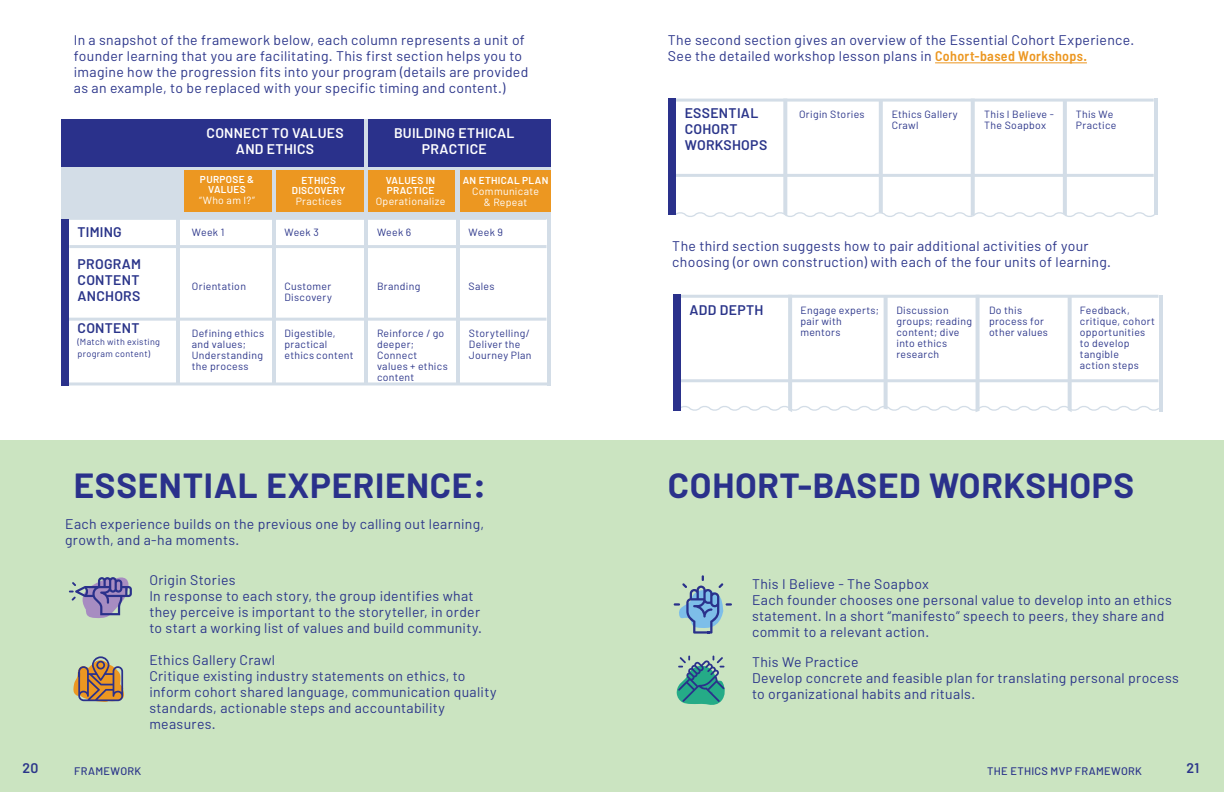
<style>
.page{position:relative;width:1224px;height:792px;background:#fff}
.page>*{position:absolute;margin:0;border:0;box-sizing:border-box;transform-origin:0 0}
.Heading_2{font:700 35px "Barlow";letter-spacing:.02em;color:#2a318b}
.Body_Copy{font:14px/16px "Barlow";letter-spacing:.02em;color:#2b358a}
.Heading_4{font:600 14px/16px "Barlow";letter-spacing:.02em;color:#2b358a}
.Heading_white{font:600 14px/16px "Barlow";letter-spacing:.015em;color:#fff;text-align:center}
.t1{font:500 11px "Barlow";letter-spacing:.03em;color:#2b358a}
.Table_Body{font:10.5px/11px "Barlow";letter-spacing:.03em;color:#2b358a}
.Table_Body-2{font:10.5px/11px "Barlow";letter-spacing:.03em;color:#fff;text-align:center}
.Table_Header_2{font:600 10.1px/10px "Barlow";letter-spacing:.03em;color:#fff;text-align:center}
.Body_Copy-2{font:9px/12px "Barlow";letter-spacing:.035em;color:#2b358a}
.s1{font-weight:600;font-stretch:semi-condensed;color:#ec9721}
</style>
<div class="page">
<div style="left:0;top:440px;width:1224px;height:352px;background:#cbe4c1"></div>
<hr style="left:68px;top:318px;width:479px;height:3px;background:#d3dde7">
<hr style="left:61px;top:382px;width:488px;height:3px;background:#d3dde7">
<hr style="left:68px;top:217px;width:479px;height:3px;background:#d3dde7">
<div style="left:61px;top:217px;width:8px;height:168px;background:#2a318b"></div>
<div style="left:61px;top:167px;width:490px;height:51px;background:#d3dde7"></div>
<hr style="left:547px;top:171px;width:4px;height:214px;background:#d3dde7">
<hr style="left:69px;top:245px;width:478px;height:3px;background:#d3dde7">
<div style="left:184px;top:170px;width:87px;height:41px;background:#ec9721"></div>
<div style="left:275px;top:170px;width:89px;height:41px;background:#ec9721"></div>
<div style="left:368px;top:170px;width:87px;height:41px;background:#ec9721"></div>
<div style="left:460px;top:170px;width:91px;height:41px;background:#ec9721"></div>
<hr style="left:176px;top:217px;width:4px;height:168px;background:#d3dde7">
<hr style="left:272px;top:170px;width:4px;height:214px;background:#d3dde7">
<hr style="left:456px;top:167px;width:4px;height:217px;background:#d3dde7">
<div style="left:61px;top:119px;width:490px;height:48px;background:#2a318b"></div>
<hr style="left:364px;top:119px;width:4px;height:265px;background:#d3dde7">
<svg style="left:676px;top:99px;width:479px;height:118px"></svg>
<svg style="left:681px;top:295px;width:478px;height:117px"></svg>
<hr style="left:1154px;top:99px;width:4px;height:116px;background:#d3dde7">
<hr style="left:1159px;top:295px;width:4px;height:117px;background:#d3dde7">
<div style="left:668px;top:99px;width:8px;height:116px;background:#2a318b"></div>
<div style="left:673px;top:295px;width:8px;height:116px;background:#2a318b"></div>
<svg style="left:69px;top:577px;width:63px;height:41px"></svg>
<svg style="left:73px;top:656px;width:51px;height:46px"></svg>
<hr style="left:935px;top:62px;width:152px;height:1px;background:#ec9721">
<svg style="left:674px;top:575px;width:58px;height:59px"></svg>
<svg style="left:676px;top:656px;width:49px;height:49px"></svg>
<p class="Body_Copy" style="left:74px;top:32px;width:456px">In a snapshot of the framework below, each column represents a unit of founder learning that you are facilitating. This first section helps you to imagine how the progression fits into your program (details are provided as an example, to be replaced with your specific timing and content.)</p>
<p class="Heading_white" style="left:207px;top:125px;width:139px">CONNECT TO VALUES<br>AND ETHICS</p>
<p class="Heading_white" style="left:394px;top:124px;width:122px">BUILDING ETHICAL<br>PRACTICE</p>
<p class="Heading_4" style="left:78px;top:223px;width:46px">TIMING</p>
<p class="Heading_4" style="left:78px;top:255px;width:65px">PROGRAM</p>
<p class="Heading_4" style="left:78px;top:271px;width:63px">CONTENT</p>
<p class="Heading_4" style="left:78px;top:287px;width:64px">ANCHORS</p>
<p class="Heading_4" style="left:78px;top:319px;width:63px">CONTENT</p>
<p class="Body_Copy-2" style="left:78px;top:335px;width:84px">(Match with existing program content)</p>
<p class="Table_Header_2" style="left:200px;top:174px;width:56px">PURPOSE &amp;<br>VALUES</p>
<p class="Table_Body-2" style="left:199px;top:194px;width:58px">“Who am I?”</p>
<p class="Table_Body" style="left:192px;top:227px;width:34px">Week 1</p>
<p class="Table_Header_2" style="left:292px;top:175px;width:55px">ETHICS<br>DISCOVERY</p>
<p class="Table_Body-2" style="left:296px;top:195px;width:48px">Practices</p>
<p class="Table_Header_2" style="left:386px;top:175px;width:51px;text-align:left">VALUES IN<br>PRACTICE</p>
<p class="Table_Body-2" style="left:376px;top:195px;width:71px">Operationalize</p>
<p class="Table_Header_2" style="left:463px;top:175px;width:87px">AN ETHICAL PLAN</p>
<p class="Table_Body-2" style="left:472px;top:185px;width:68px">Communicate &amp; Repeat</p>
<p class="Table_Body" style="left:284px;top:227px;width:36px">Week 3</p>
<p class="Table_Body" style="left:377px;top:227px;width:36px">Week 6</p>
<p class="Table_Body" style="left:469px;top:227px;width:36px">Week 9</p>
<p class="Table_Body" style="left:192px;top:280px;width:56px">Orientation</p>
<p class="Table_Body" style="left:285px;top:280px;width:49px">Customer<br>Discovery</p>
<p class="Table_Body" style="left:377px;top:280px;width:45px">Branding</p>
<p class="Table_Body" style="left:468px;top:280px;width:28px">Sales</p>
<p class="Table_Body" style="left:192px;top:327px;width:74px">Defining ethics and values;<br>Understanding the process</p>
<p class="Table_Body" style="left:284px;top:327px;width:71px">Digestible, practical ethics content</p>
<p class="Table_Body" style="left:377px;top:327px;width:72px">Reinforce / go deeper;<br>Connect values + ethics content</p>
<p class="Table_Body" style="left:469px;top:327px;width:64px">Storytelling/<br>Deliver the<br>Journey Plan</p>
<p class="Heading_2" style="left:74px;top:464px;width:413px">ESSENTIAL EXPERIENCE:</p>
<p class="Body_Copy" style="left:65px;top:516px;width:421px">Each experience builds on the previous one by calling out learning, growth, and a-ha moments.</p>
<p class="Body_Copy" style="left:149px;top:572px;width:88px">Origin Stories</p>
<p class="Body_Copy" style="left:149px;top:588px;width:334px">In response to each story, the group identifies what they perceive is important to the storyteller, in order to start a working list of values and build community.</p>
<p class="Body_Copy" style="left:149px;top:652px;width:127px">Ethics Gallery Crawl</p>
<p class="Body_Copy" style="left:149px;top:668px;width:349px">Critique existing industry statements on ethics, to inform cohort shared language, communication quality standards, actionable steps and accountability measures.</p>
<p class="Body_Copy" style="left:668px;top:32px;width:468px">The second section gives an overview of the Essential Cohort Experience.<br>See the detailed workshop lesson plans in <span class="s1">Cohort-based Workshops.</span></p>
<p class="Heading_4" style="left:685px;top:105px;width:84px">ESSENTIAL<br>COHORT<br>WORKSHOPS</p>
<p class="Table_Body" style="left:799px;top:108px;width:67px">Origin Stories</p>
<p class="Table_Body" style="left:892px;top:108px;width:68px">Ethics Gallery<br>Crawl</p>
<p class="Table_Body" style="left:984px;top:108px;width:71px">This I Believe -<br>The Soapbox</p>
<p class="Table_Body" style="left:1076px;top:108px;width:42px">This We<br>Practice</p>
<p class="Body_Copy" style="left:672px;top:238px;width:440px">The third section suggests how to pair additional activities of your choosing (or own construction) with each of the four units of learning.</p>
<p class="Heading_4" style="left:690px;top:301px;width:75px">ADD DEPTH</p>
<p class="Table_Body" style="left:800px;top:304px;width:80px">Engage experts; pair with mentors</p>
<p class="Table_Body" style="left:896px;top:304px;width:77px">Discussion groups; reading content; dive into ethics research</p>
<p class="Table_Body" style="left:989px;top:304px;width:61px">Do this process for other values</p>
<p class="Table_Body" style="left:1080px;top:304px;width:77px">Feedback, critique, cohort opportunities to develop tangible<br>action steps</p>
<p class="Heading_2" style="left:668px;top:464px;width:468px">COHORT-BASED WORKSHOPS</p>
<p class="Body_Copy" style="left:752px;top:576px;width:178px">This I Believe - The Soapbox</p>
<p class="Body_Copy" style="left:752px;top:592px;width:421px">Each founder chooses one personal value to develop into an ethics statement. In a short “manifesto” speech to peers, they share and commit to a relevant action.</p>
<p class="Body_Copy" style="left:752px;top:654px;width:108px">This We Practice</p>
<p class="Body_Copy" style="left:752px;top:670px;width:428px">Develop concrete and feasible plan for translating personal process to organizational habits and rituals.</p>
<p class="Heading_4" style="left:23px;top:760px;width:17px">20</p>
<p class="t1" style="left:74px;top:764px;width:68px">FRAMEWORK</p>
<p class="t1" style="left:987px;top:764px;width:156px">THE ETHICS MVP FRAMEWORK</p>
<p class="Heading_4" style="left:1187px;top:759px;width:14px">21</p>
</div>
